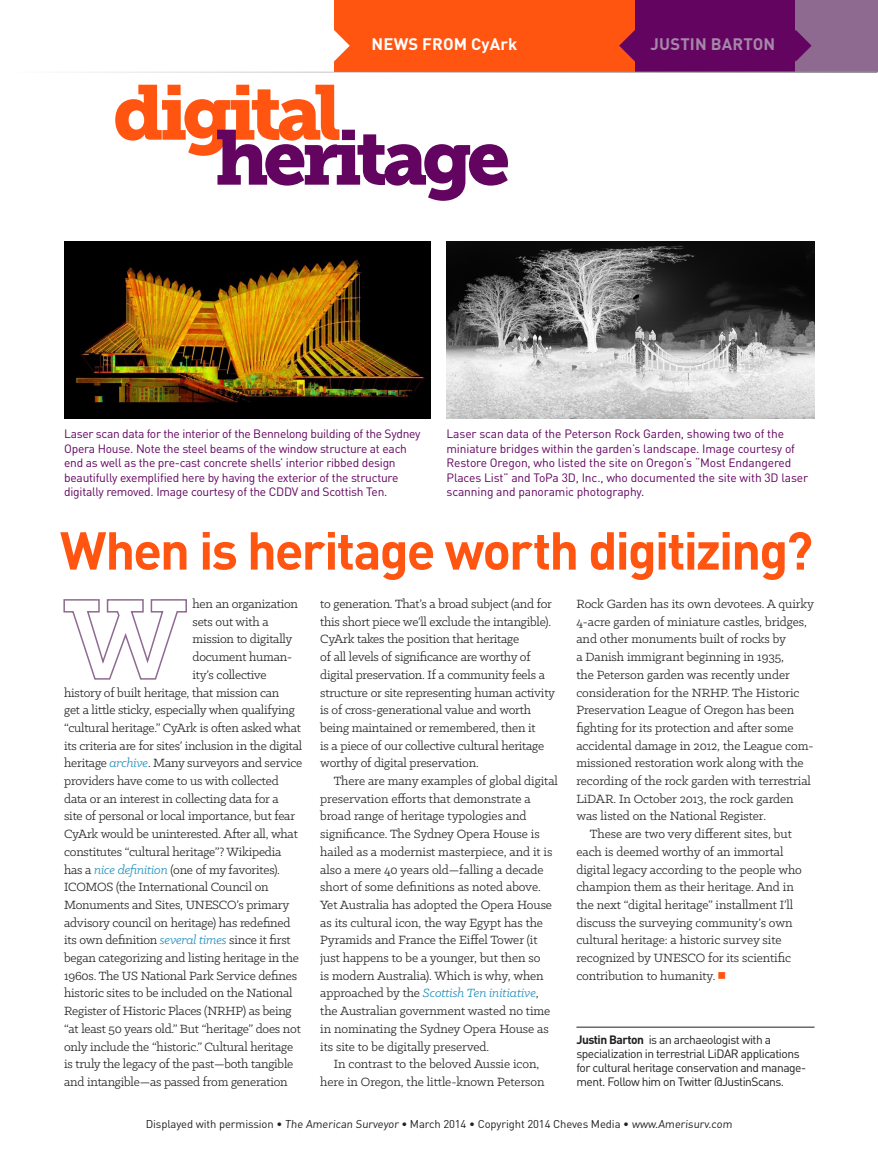
<style>
.page{position:relative;width:878px;height:1161px;background:#fff}
.page>*{position:absolute;margin:0;border:0;box-sizing:border-box;transform-origin:0 0}
.t1{font:76.95px "Museo Slab 900";letter-spacing:-.07em;color:#630460}
.t2{font:76.95px "Museo Slab 900";letter-spacing:-.07em;color:#f51}
.t3{font:700 52.5px "DINOT";letter-spacing:-.04em;color:#f51}
.t4{font:700 16.5px "DINOT";letter-spacing:.01em;color:#fff}
.t5{font:700 16.5px "DINOT";letter-spacing:.01em;color:#a487a9}
.t6{font:13.5px/17.7px "Klinic Slab";letter-spacing:-.015em;color:#231f20}
.t7{font:12px/14.4px "DINOT";letter-spacing:-.02em;color:#630460}
.t8{font:12px/14.2px "DINOT";letter-spacing:-.04em;color:#231f20}
.t9{font:11.25px "DINOT";letter-spacing:-.01em;color:#231f20}
.s1{font-style:italic;color:#1d8cbb}
.s2{font-family:"Universal Std Newswith Comm Pi";color:#f51}
.s3{font-weight:700}
</style>
<div class="page">
<div style="left:334px;top:0;width:444px;height:71px;background:#f51"></div>
<div style="left:634px;top:0;width:205px;height:71px;background:#630460"></div>
<div style="left:795px;top:0;width:83px;height:71px;background:#8e6a91"></div>
<hr style="left:0;top:71px;width:877px;height:2px;background:#939598">
<svg style="left:63px;top:599px;width:124px;height:81px"></svg>
<hr style="left:576px;top:1027px;width:238px;height:1px;background:#231f20">
<svg style="left:334px;top:30px;width:16px;height:31px"></svg>
<svg style="left:619px;top:30px;width:16px;height:31px"></svg>
<svg style="left:795px;top:30px;width:16px;height:31px"></svg>
<img style="left:64px;top:242px;width:366px;height:177px">
<img style="left:446px;top:242px;width:368px;height:177px">
<p class="t4" style="left:371px;top:33px;width:147px">News from CyArk</p>
<h1 class="t2" style="left:113px;top:68px;width:230px">digital</h1>
<h1 class="t1" style="left:215px;top:113px;width:296px">heritage</h1>
<p class="t5" style="left:650px;top:33px;width:123px">Justin Barton</p>
<p class="t7" style="left:64px;top:426px;width:358px">Laser scan data for the interior of the Bennelong building of the Sydney Opera House. Note the steel beams of the window structure at each end as well as the pre-cast concrete shells’ interior ribbed design beautifully exemplified here by having the exterior of the structure digitally removed. Image courtesy of the CDDV and Scottish Ten.</p>
<p class="t7" style="left:446px;top:426px;width:363px">Laser scan data of the Peterson Rock Garden, showing two of the miniature bridges within the garden’s landscape. Image courtesy of Restore Oregon, who listed the site on Oregon’s “Most Endangered Places List” and ToPa 3D, Inc., who documented the site with 3D laser scanning and panoramic photography.</p>
<h2 class="t3" style="left:60px;top:515px;width:754px">When is heritage worth digitizing?</h2>
<p class="t6" style="left:192px;top:595px;width:107px">hen an organization</p>
<p class="t6" style="left:192px;top:612px;width:77px">sets out with a</p>
<p class="t6" style="left:192px;top:630px;width:101px">mission to digitally</p>
<p class="t6" style="left:192px;top:648px;width:101px">document human-</p>
<p class="t6" style="left:192px;top:666px;width:76px">ity’s collective</p>
<p class="t6" style="left:64px;top:683px;width:217px">history of built heritage, that mission can</p>
<p class="t6" style="left:64px;top:701px;width:232px">get a little sticky, especially when qualifying</p>
<p class="t6" style="left:64px;top:719px;width:238px">“cultural heritage.” CyArk is often asked what</p>
<p class="t6" style="left:64px;top:736px;width:239px">its criteria are for sites’ inclusion in the digital</p>
<p class="t6" style="left:64px;top:754px;width:239px">heritage <span class="s1">archive</span>. Many surveyors and service</p>
<p class="t6" style="left:64px;top:772px;width:216px">providers have come to us with collected</p>
<p class="t6" style="left:64px;top:789px;width:216px">data or an interest in collecting data for a</p>
<p class="t6" style="left:64px;top:807px;width:232px">site of personal or local importance, but fear</p>
<p class="t6" style="left:64px;top:825px;width:235px">CyArk would be uninterested. After all, what</p>
<p class="t6" style="left:64px;top:842px;width:219px">constitutes “cultural heritage”? Wikipedia</p>
<p class="t6" style="left:64px;top:860px;width:217px">has a <span class="s1">nice definition</span> (one of my favorites).</p>
<p class="t6" style="left:64px;top:878px;width:206px">ICOMOS (the International Council on</p>
<p class="t6" style="left:64px;top:896px;width:226px">Monuments and Sites, UNESCO’s primary</p>
<p class="t6" style="left:64px;top:913px;width:228px">advisory council on heritage) has redefined</p>
<p class="t6" style="left:64px;top:931px;width:228px">its own definition <span class="s1">several times</span> since it first</p>
<p class="t6" style="left:64px;top:949px;width:236px">began categorizing and listing heritage in the</p>
<p class="t6" style="left:64px;top:966px;width:234px">1960s. The US National Park Service defines</p>
<p class="t6" style="left:64px;top:984px;width:230px">historic sites to be included on the National</p>
<p class="t6" style="left:64px;top:1002px;width:229px">Register of Historic Places (NRHP) as being</p>
<p class="t6" style="left:64px;top:1019px;width:238px">“at least 50 years old.” But “heritage” does not</p>
<p class="t6" style="left:64px;top:1037px;width:230px">only include the “historic.” Cultural heritage</p>
<p class="t6" style="left:64px;top:1055px;width:230px">is truly the legacy of the past—both tangible</p>
<p class="t6" style="left:64px;top:1073px;width:225px">and intangible—as passed from generation</p>
<p class="t6" style="left:320px;top:595px;width:236px">to generation. That’s a broad subject (and for this short piece we’ll exclude the intangible).<br>CyArk takes the position that heritage<br>of all levels of significance are worthy of digital preservation. If a community feels a structure or site representing human activity is of cross-generational value and worth being maintained or remembered, then it<br>is a piece of our collective cultural heritage worthy of digital preservation.</p>
<p class="t6" style="left:320px;top:772px;width:239px;text-indent:14px">There are many examples of global digital preservation efforts that demonstrate a broad range of heritage typologies and significance. The Sydney Opera House is hailed as a modernist masterpiece, and it is also a mere 40 years old—falling a decade short of some definitions as noted above.<br>Yet Australia has adopted the Opera House as its cultural icon, the way Egypt has the Pyramids and France the Eiffel Tower (it just happens to be a younger, but then so<br>is modern Australia). Which is why, when approached by the <span class="s1">Scottish Ten initiative</span>, the Australian government wasted no time in nominating the Sydney Opera House as its site to be digitally preserved.</p>
<p class="t6" style="left:320px;top:1055px;width:226px;text-indent:14px">In contrast to the beloved Aussie icon, here in Oregon, the little-known Peterson</p>
<p class="t6" style="left:576px;top:595px;width:239px">Rock Garden has its own devotees. A quirky</p>
<p class="t6" style="left:576px;top:612px;width:232px">4-acre garden of miniature castles, bridges,</p>
<p class="t6" style="left:576px;top:630px;width:211px">and other monuments built of rocks by</p>
<p class="t6" style="left:576px;top:648px;width:209px">a Danish immigrant beginning in 1935,</p>
<p class="t6" style="left:576px;top:666px;width:215px">the Peterson garden was recently under</p>
<p class="t6" style="left:576px;top:683px;width:224px">consideration for the NRHP. The Historic</p>
<p class="t6" style="left:576px;top:701px;width:219px">Preservation League of Oregon has been</p>
<p class="t6" style="left:576px;top:719px;width:219px">fighting for its protection and after some</p>
<p class="t6" style="left:576px;top:736px;width:238px">accidental damage in 2012, the League com-</p>
<p class="t6" style="left:576px;top:754px;width:229px">missioned restoration work along with the</p>
<p class="t6" style="left:576px;top:772px;width:236px">recording of the rock garden with terrestrial</p>
<p class="t6" style="left:576px;top:789px;width:219px">LiDAR. In October 2013, the rock garden</p>
<p class="t6" style="left:576px;top:807px;width:191px">was listed on the National Register.</p>
<p class="t6" style="left:590px;top:825px;width:203px">These are two very different sites, but</p>
<p class="t6" style="left:576px;top:842px;width:208px">each is deemed worthy of an immortal</p>
<p class="t6" style="left:576px;top:860px;width:227px">digital legacy according to the people who</p>
<p class="t6" style="left:576px;top:878px;width:219px">champion them as their heritage. And in</p>
<p class="t6" style="left:576px;top:896px;width:218px">the next “digital heritage” installment I’ll</p>
<p class="t6" style="left:576px;top:913px;width:218px">discuss the surveying community’s own</p>
<p class="t6" style="left:576px;top:931px;width:207px">cultural heritage: a historic survey site</p>
<p class="t6" style="left:576px;top:949px;width:216px">recognized by UNESCO for its scientific</p>
<p class="t6" style="left:576px;top:966px;width:151px">contribution to humanity. <span class="s2">◾</span></p>
<p class="t8" style="left:576px;top:1032px;width:231px"><span class="s3">Justin Barton</span> is an archaeologist with a specialization in terrestrial LiDAR applications for cultural heritage conservation and manage&shy;ment. Follow him on Twitter @JustinScans.</p>
<p class="t9" style="left:146px;top:1116px;width:589px">Displayed with permission • The American Surveyor • March 2014 • Copyright 2014 Cheves Media • www.Amerisurv.com</p>
</div>
